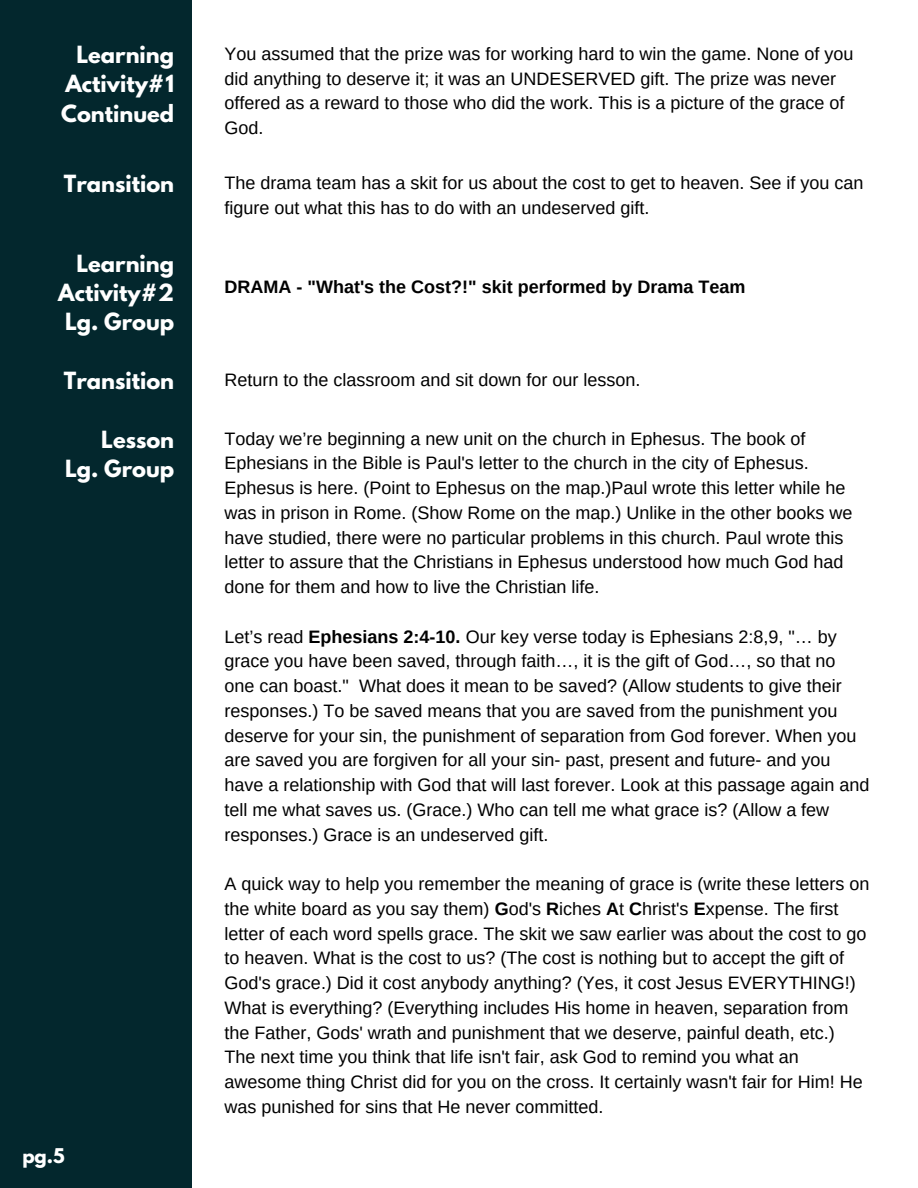
<style>
.page{position:relative;width:918px;height:1188px;background:#fff}
.page>*{position:absolute;margin:0;border:0;box-sizing:border-box;transform-origin:0 0}
.t1{font:700 21px/29.2px "League Spartan";color:#fff;text-align:right}
.t2{font:18px/24.8px "Arimo";color:#000}
.t3{font:700 18px "Arimo";color:#000}
.t4{font:700 18px "League Spartan";color:#fff}
.s1{font-weight:700}
</style>
<div class="page">
<div style="left:0;top:0;width:191px;height:1188px;background:#03272d"></div>
<p class="t1" style="left:61px;top:43px;width:114px;text-align:justify;text-indent:15px">Learning Activity#1<br>Continued</p>
<p class="t1" style="left:64px;top:172px;width:112px">Transition</p>
<h1 class="t2" style="left:225px;top:41px;width:630px">You assumed that the prize was for working hard to win the game. None of you did anything to deserve it; it was an UNDESERVED gift. The prize was never offered as a reward to those who did the work. This is a picture of the grace of God.</h1>
<h1 class="t2" style="left:225px;top:170px;width:640px">The drama team has a skit for us about the cost to get to heaven. See if you can figure out what this has to do with an undeserved gift.</h1>
<h2 class="t1" style="left:58px;top:251px;width:117px">Learning<br>Activity#2<br>Lg. Group</h2>
<p class="t1" style="left:64px;top:369px;width:112px">Transition</p>
<h1 class="t2" style="left:225px;top:367px;width:417px">Return to the classroom and sit down for our lesson.</h1>
<h1 class="t3" style="left:225px;top:277px;width:523px">DRAMA - "What's the Cost?!" skit performed by Drama Team</h1>
<p class="t1" style="left:65px;top:427px;width:111px">Lesson<br>Lg. Group</p>
<h2 class="t4" style="left:22px;top:1146px;width:44px">pg.5</h2>
<h1 class="t2" style="left:225px;top:426px;width:629px">Today we’re beginning a new unit on the church in Ephesus. The book of Ephesians in the Bible is Paul's letter to the church in the city of Ephesus.<br>Ephesus is here. (Point to Ephesus on the map.)Paul wrote this letter while he was in prison in Rome. (Show Rome on the map.) Unlike in the other books we have studied, there were no particular problems in this church. Paul wrote this letter to assure that the Christians in Ephesus understood how much God had done for them and how to live the Christian life.</h1>
<p class="t2" style="left:225px;top:624px;width:646px">Let’s read <span class="s1">Ephesians 2:4-10.</span> Our key verse today is Ephesians 2:8,9, "… by grace you have been saved, through faith…, it is the gift of God…, so that no one can boast." What does it mean to be saved? (Allow students to give their responses.) To be saved means that you are saved from the punishment you deserve for your sin, the punishment of separation from God forever. When you are saved you are forgiven for all your sin- past, present and future- and you have a relationship with God that will last forever. Look at this passage again and tell me what saves us. (Grace.) Who can tell me what grace is? (Allow a few responses.) Grace is an undeserved gift.</p>
<p class="t2" style="left:225px;top:872px;width:646px">A quick way to help you remember the meaning of grace is (write these letters on the white board as you say them) <span class="s1">G</span>od's <span class="s1">R</span>iches <span class="s1">A</span>t <span class="s1">C</span>hrist's <span class="s1">E</span>xpense. The first letter of each word spells grace. The skit we saw earlier was about the cost to go to heaven. What is the cost to us? (The cost is nothing but to accept the gift of God's grace.) Did it cost anybody anything? (Yes, it cost Jesus EVERYTHING!)<br>What is everything? (Everything includes His home in heaven, separation from the Father, Gods' wrath and punishment that we deserve, painful death, etc.)<br>The next time you think that life isn't fair, ask God to remind you what an awesome thing Christ did for you on the cross. It certainly wasn't fair for Him! He was punished for sins that He never committed.</p>
</div>
